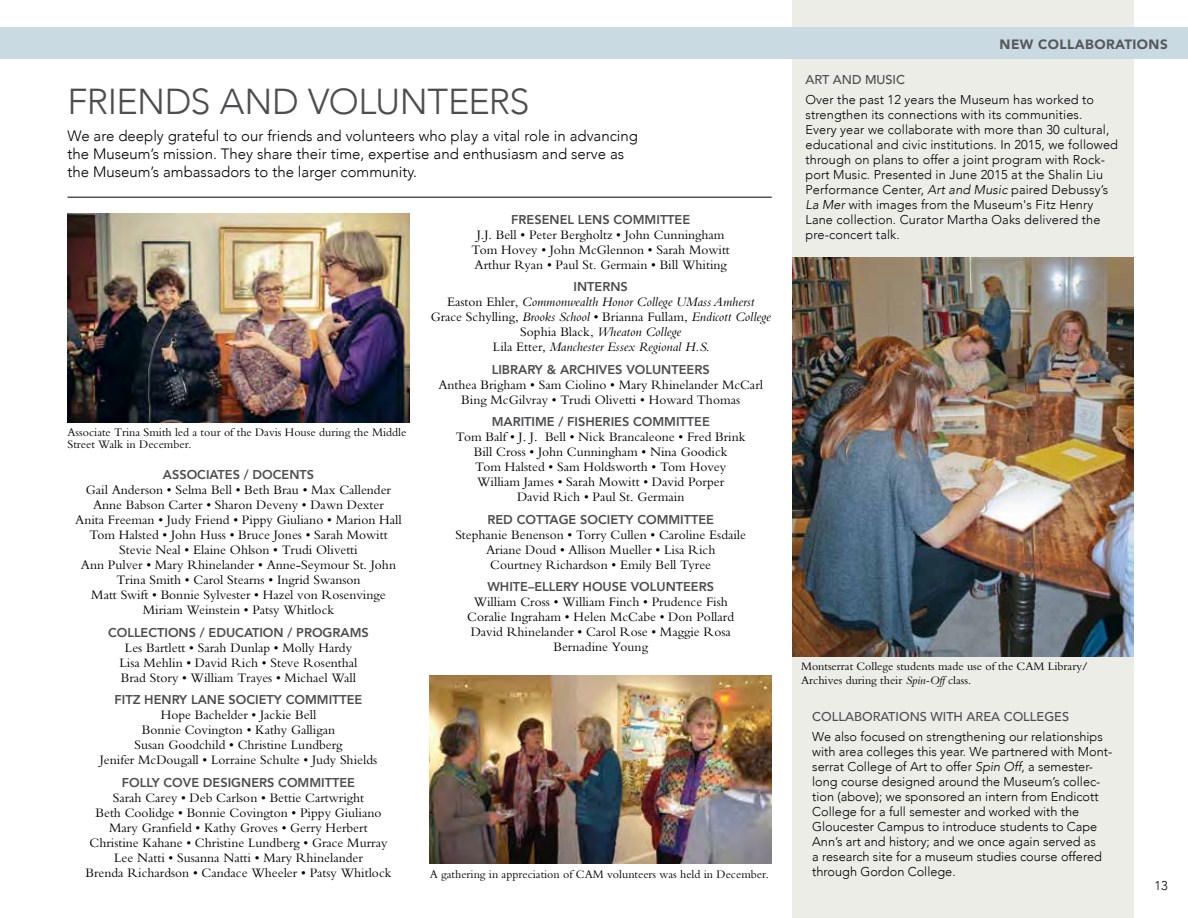
<style>
.page{position:relative;width:1188px;height:918px;background:#fff}
.page>*{position:absolute;margin:0;border:0;box-sizing:border-box;transform-origin:0 0}
.t1{font:300 36px "Avenir";letter-spacing:-.01em;color:#4d4d4f}
.t2{font:300 15px/18px "Avenir";color:#000}
.t3{font:13.5px/15px "M Bembo";color:#000;text-align:center}
.t4{font:italic 13.5px/15px "Bembo";color:#000;text-align:center}
.t5{font:900 13.5px "Avenir";letter-spacing:.03em;color:#58595b}
.t6{font:300 12.75px/15px "Avenir";color:#000}
.t7{font:800 12.75px "Avenir";color:#4d4d4f}
.t8{font:500 12.75px "Avenir";color:#4d4d4f}
.t9{font:12px/12px "M Bembo";color:#000}
.s1{font-family:"M Bembo";font-style:normal}
.s2{font-family:"Bembo";font-style:italic}
.s3{font-style:italic}
</style>
<div class="page">
<div style="left:792px;top:0;width:342px;height:918px;background:#ecede7"></div>
<div style="left:0;top:27px;width:1188px;height:31px;background:#c9dae2"></div>
<hr style="left:68px;top:197px;width:704px;height:1px;background:#000">
<img style="left:792px;top:258px;width:342px;height:399px">
<img style="left:68px;top:213px;width:342px;height:210px">
<img style="left:430px;top:675px;width:342px;height:189px">
<h1 class="t1" style="left:68px;top:81px;width:464px">FRIENDS AND VOLUNTEERS</h1>
<p class="t2" style="left:68px;top:127px;width:572px">We are deeply grateful to our friends and volunteers who play a vital role in advancing the Museum’s mission. They share their time, expertise and enthusiasm and serve as the Museum’s ambassadors to the larger community.</p>
<p class="t9" style="left:68px;top:427px;width:340px">Associate Trina Smith led a tour of the Davis House during the Middle<br>Street Walk in December.</p>
<p class="t7" style="left:163px;top:465px;width:153px">ASSOCIATES / DOCENTS</p>
<p class="t3" style="left:75px;top:482px;width:328px">Gail Anderson • Selma Bell • Beth Brau • Max Callender Anne Babson Carter • Sharon Deveny • Dawn Dexter<br>Anita Freeman • Judy Friend • Pippy Giuliano • Marion Hall Tom Halsted • John Huss • Bruce Jones • Sarah Mowitt Stevie Neal • Elaine Ohlson • Trudi Olivetti<br>Ann Pulver • Mary Rhinelander • Anne-Seymour St. John Trina Smith • Carol Stearns • Ingrid Swanson<br>Matt Swift • Bonnie Sylvester • Hazel von Rosenvinge Miriam Weinstein • Patsy Whitlock</p>
<p class="t7" style="left:108px;top:622px;width:262px">COLLECTIONS / EDUCATION / PROGRAMS</p>
<p class="t3" style="left:119px;top:640px;width:240px">Les Bartlett • Sarah Dunlap • Molly Hardy<br>Lisa Mehlin • David Rich • Steve Rosenthal<br>Brad Story • William Trayes • Michael Wall</p>
<p class="t7" style="left:115px;top:690px;width:249px">FITZ HENRY LANE SOCIETY COMMITTEE</p>
<p class="t3" style="left:100px;top:707px;width:279px">Hope Bachelder • Jackie Bell<br>Bonnie Covington • Kathy Galligan<br>Susan Goodchild • Christine Lundberg<br>Jenifer McDougall • Lorraine Schulte • Judy Shields</p>
<p class="t7" style="left:122px;top:772px;width:235px">FOLLY COVE DESIGNERS COMMITTEE</p>
<p class="t3" style="left:85px;top:790px;width:308px">Sarah Carey • Deb Carlson • Bettie Cartwright<br>Beth Coolidge • Bonnie Covington • Pippy Giuliano Mary Granfield • Kathy Groves • Gerry Herbert Christine Kahane • Christine Lundberg • Grace Murray Lee Natti • Susanna Natti • Mary Rhinelander<br>Brenda Richardson • Candace Wheeler • Patsy Whitlock</p>
<p class="t7" style="left:511px;top:209px;width:180px">FRESENEL LENS COMMITTEE</p>
<p class="t3" style="left:472px;top:227px;width:260px">J.J. Bell • Peter Bergholtz • John Cunningham<br>Tom Hovey • John McGlennon • Sarah Mowitt<br>Arthur Ryan • Paul St. Germain • Bill Whiting</p>
<p class="t7" style="left:574px;top:277px;width:56px">INTERNS</p>
<p class="t4" style="left:447px;top:294px;width:309px"><span class="s1">Easton Ehler,</span> Commonwealth Honor College UMass Amherst</p>
<p class="t3" style="left:431px;top:310px;width:342px">Grace Schylling, <span class="s2">Brooks School</span> • Brianna Fullam, <span class="s2">Endicott College</span></p>
<p class="t4" style="left:493px;top:324px;width:218px"><span class="s1">Sophia Black,</span> Wheaton College<br><span class="s1">Lila Etter,</span> Manchester Essex Regional H.S.</p>
<p class="t7" style="left:492px;top:359px;width:219px">LIBRARY &amp; ARCHIVES VOLUNTEERS</p>
<p class="t3" style="left:438px;top:377px;width:326px">Anthea Brigham • Sam Ciolino • Mary Rhinelander McCarl<br>Bing McGilvray • Trudi Olivetti • Howard Thomas</p>
<p class="t7" style="left:492px;top:412px;width:220px">MARITIME / FISHERIES COMMITTEE</p>
<p class="t3" style="left:456px;top:430px;width:291px">Tom Balf • J. J. Bell • Nick Brancaleone • Fred Brink Bill Cross • John Cunningham • Nina Goodick<br>Tom Halsted • Sam Holdsworth • Tom Hovey William James • Sarah Mowitt • David Porper<br>David Rich • Paul St. Germain</p>
<p class="t7" style="left:487px;top:509px;width:228px">RED COTTAGE SOCIETY COMMITTEE</p>
<p class="t3" style="left:455px;top:527px;width:292px">Stephanie Benenson • Torry Cullen • Caroline Esdaile<br>Ariane Doud • Allison Mueller • Lisa Rich<br>Courtney Richardson • Emily Bell Tyree</p>
<p class="t7" style="left:487px;top:577px;width:228px">WHITE–ELLERY HOUSE VOLUNTEERS</p>
<p class="t3" style="left:467px;top:595px;width:268px">William Cross • William Finch • Prudence Fish Coralie Ingraham • Helen McCabe • Don Pollard David Rhinelander • Carol Rose • Maggie Rosa Bernadine Young</p>
<p class="t9" style="left:430px;top:868px;width:341px">A gathering in appreciation of CAM volunteers was held in December.</p>
<p class="t5" style="left:1000px;top:33px;width:170px">NEW COLLABORATIONS</p>
<p class="t8" style="left:806px;top:69px;width:101px">ART AND MUSIC</p>
<p class="t6" style="left:806px;top:92px;width:314px">Over the past 12 years the Museum has worked to strengthen its connections with its communities.<br>Every year we collaborate with more than 30 cultural, educational and civic institutions. In 2015, we followed through on plans to offer a joint program with Rock&shy;port Music. Presented in June 2015 at the Shalin Liu Performance Center, <span class="s3">Art and Music</span> paired Debussy’s <span class="s3">La Mer</span> with images from the Museum's Fitz Henry Lane collection. Curator Martha Oaks delivered the pre-concert talk.</p>
<p class="t9" style="left:801px;top:660px;width:288px;line-height:13.5px">Montserrat College students made use of the CAM Library/<br>Archives during their <span class="s2">Spin-Off</span> class.</p>
<p class="t8" style="left:812px;top:706px;width:258px">COLLABORATIONS WITH AREA COLLEGES</p>
<p class="t6" style="left:812px;top:729px;width:302px">We also focused on strengthening our relationships with area colleges this year. We partnered with Mont&shy;serrat College of Art to offer <span class="s3">Spin Off</span>, a semester&shy;long course designed around the Museum’s collec&shy;tion (above); we sponsored an intern from Endicott College for a full semester and worked with the Gloucester Campus to introduce students to Cape Ann’s art and history; and we once again served as<br>a research site for a museum studies course offered through Gordon College.</p>
<p class="t6" style="left:1154px;top:878px;width:15px">13</p>
</div>
